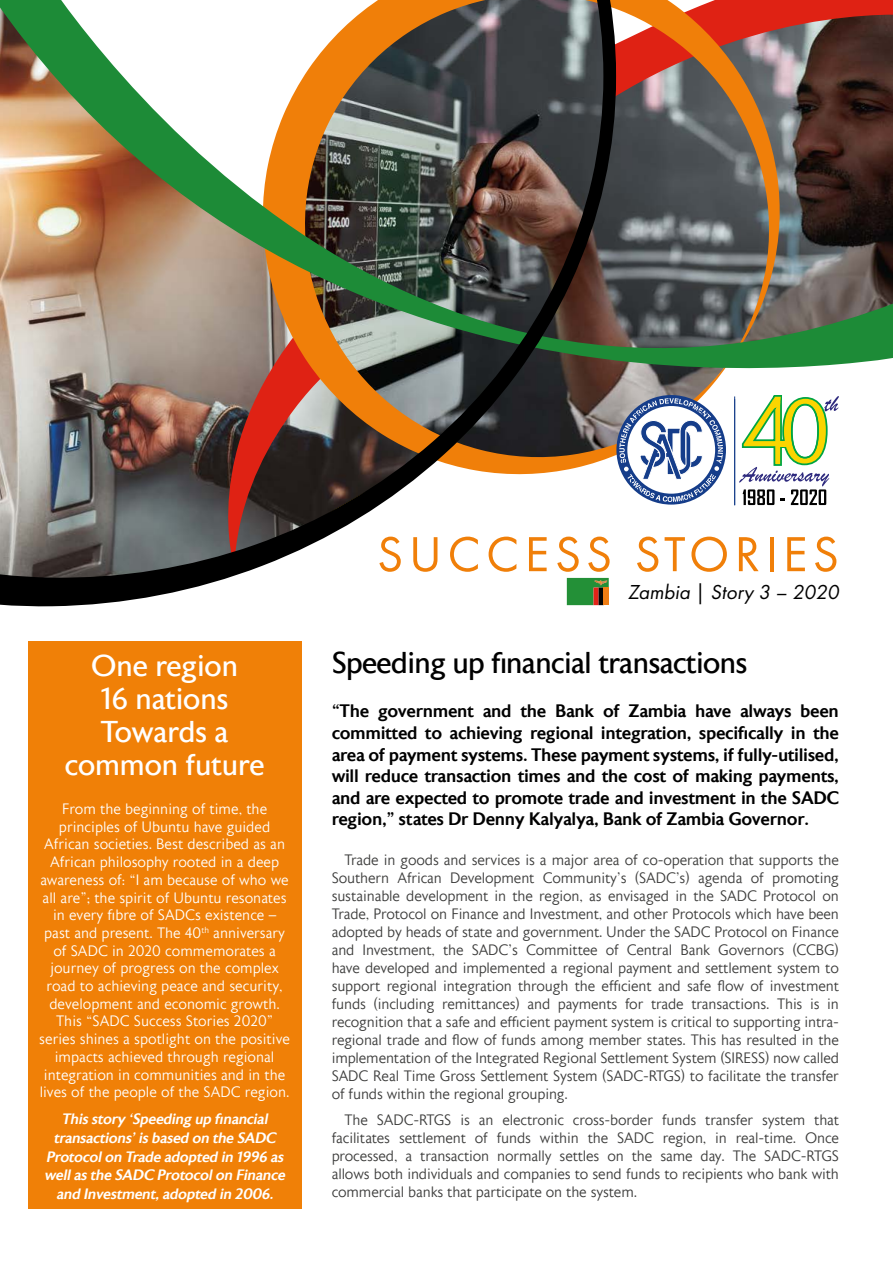
<style>
.page{position:relative;width:893px;height:1263px;background:#fff}
.page>*{position:absolute;margin:0;border:0;box-sizing:border-box;transform-origin:0 0}
.t1{font:51px "Futura PT";letter-spacing:.1em;color:#f07f09}
.t2{font:30px/33px "Astoria Sans W00";letter-spacing:-.025em;color:#fff;text-align:center}
.t3{font:30px "Astoria Sans W00";letter-spacing:-.04em;color:#000}
.t4{font:21px "Futura PT";color:#000}
.t5{font:500 18px/21.6px "Astoria Sans W00";letter-spacing:-.02em;color:#000;text-align:justify}
.t6{font:300 15px/18px "Astoria Sans W00";letter-spacing:-.01em;color:#3c3c3b;text-align:justify}
.t7{font:300 15px/17.7px "Astoria Sans W00";color:#fff;text-align:center}
.t8{font:italic 500 15px/18.6px "Astoria Sans W00";color:#fff;text-align:center}
</style>
<div class="page">
<svg style="left:616px;top:0;width:277px;height:506px;background:#7b6c5f"></svg>
<img style="left:0;top:0;width:616px;height:607px">
<svg style="left:616px;top:395px;width:110px;height:110px"></svg>
<svg style="left:619px;top:398px;width:104px;height:104px"></svg>
<hr style="left:734px;top:396px;width:1px;height:109px;background:#153d8a">
<svg style="left:739px;top:394px;width:100px;height:111px"></svg>
<div style="left:28px;top:641px;width:273px;height:567px;background:#f08007"></div>
<svg style="left:567px;top:578px;width:42px;height:27px"></svg>
<div style="left:604px;top:587px;width:5px;height:18px;background:#ef7d14"></div>
<h2 class="t2" style="left:64px;top:650px;width:202px">One region<br>16 nations<br>Towards a common future</h2>
<p class="t7" style="left:39px;top:801px;width:252px">From the beginning of time, the principles of Ubuntu have guided African societies. Best described as an African philosophy rooted in a deep awareness of: “I am because of who we all are”; the spirit of Ubuntu resonates in every fibre of SADCs existence – past and present. The 40<sup>th</sup> anniversary of SADC in 2020 commemorates a journey of progress on the complex road to achieving peace and security, development and economic growth.<br>This “SADC Success Stories 2020” series shines a spotlight on the positive impacts achieved through regional integration in communities and in the lives of the people of the SADC region.</p>
<p class="t8" style="left:44px;top:1110px;width:245px">Thisstory ‘Speeding up financial transactions’isbased on the SADC Protocolon Trade adopted in 1996 as wellasthe SADC Protocolon Finance and Investment,adopted in 2006.</p>
<h1 class="t1" style="left:377px;top:524px;width:464px">SUCCESS STORIES</h1>
<h3 class="t4" style="left:628px;top:579px;width:216px">Zambia | Story 3 – 2020</h3>
<h2 class="t3" style="left:332px;top:646px;width:417px">Speeding up financial transactions</h2>
<p class="t5" style="left:332px;top:701px;width:509px">“The government and the Bank of Zambia have always been committed to achieving regional integration, specifically in the area of payment systems. These payment systems, if fully-utilised, will reduce transaction times and the cost of making payments, and are expected to promote trade and investment in the SADC region,” states Dr Denny Kalyalya, Bank of Zambia Governor.</p>
<p class="t6" style="left:332px;top:851px;width:509px;text-indent:13px">Trade in goods and services is a major area of co-operation that supports the Southern African Development Community’s (SADC’s) agenda of promoting sustainable development in the region, as envisaged in the SADC Protocol on Trade, Protocol on Finance and Investment, and other Protocols which have been adopted by heads of state and government. Under the SADC Protocol on Finance and Investment, the SADC’s Committee of Central Bank Governors (CCBG) have developed and implemented a regional payment and settlement system to support regional integration through the efficient and safe flow of investment funds (including remittances) and payments for trade transactions. This is in recognition that a safe and efficient payment system is critical to supporting intra&shy;regional trade and flow of funds among member states. This has resulted in the implementation of the Integrated Regional Settlement System (SIRESS) now called SADC Real Time Gross Settlement System (SADC-RTGS) to facilitate the transfer of funds within the regional grouping.</p>
<p class="t6" style="left:332px;top:1112px;width:509px;text-indent:13px">The SADC-RTGS is an electronic cross-border funds transfer system that facilitates settlement of funds within the SADC region, in real-time. Once processed, a transaction normally settles on the same day. The SADC-RTGS allows both individuals and companies to send funds to recipients who bank with commercial banks that participate on the system.</p>
</div>
